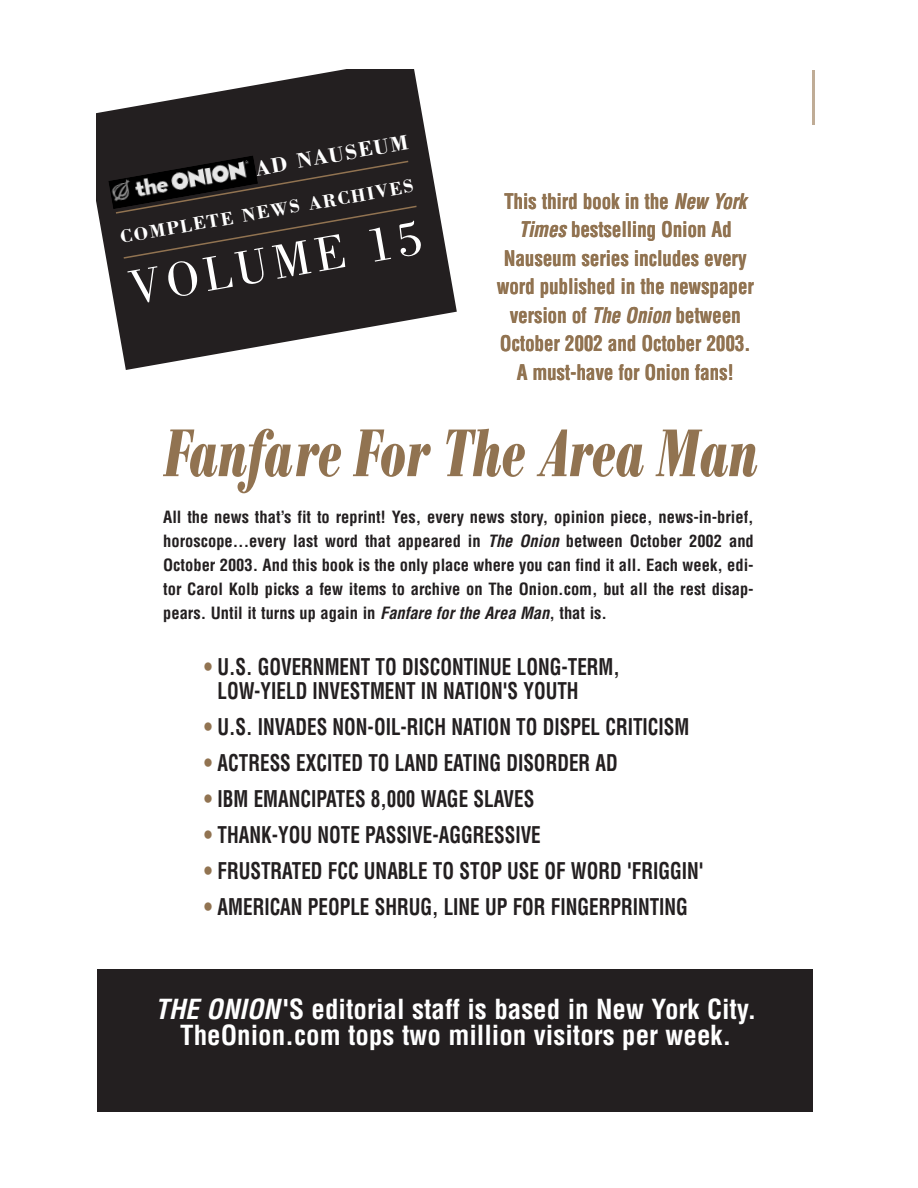
<style>
.page{position:relative;width:918px;height:1188px;background:#fff}
.page>*{position:absolute;margin:0;border:0;box-sizing:border-box;transform-origin:0 0}
.t1{font:italic 700 condensed 66px "Bodoni BE";color:#917351;scale:.85 1}
.t2{font:49.95px "Bodoni";color:#fff}
.t3{font:700 condensed 27px/25.5px "Helvetica";color:#fff;text-align:center}
.t4{font:700 condensed 22.5px/24px "Helvetica";color:#231f20;scale:.85 1}
.t5{font:700 21.6px "Bodoni";color:#fff}
.t6{font:700 condensed 21px/28.5px "Helvetica";color:#917351;text-align:center;scale:.9 1}
.t7{font:700 18.9px "Bodoni";color:#fff}
.t8{font:700 condensed 16.5px/24px "Helvetica";color:#231f20;text-align:justify}
.s1{font-style:italic}
.s2{color:#917351}
</style>
<div class="page">
<hr style="left:812px;top:70px;width:2px;height:54px;background:#c0ac96">
<div style="left:97px;top:969px;width:716px;height:142px;background:#231f20"></div>
<svg style="left:96px;top:69px;width:361px;height:301px;fill:#231f20"></svg>
<div style="left:108px;top:155px;width:310px;height:105px;background:#231f20"></div>
<img style="left:108px;top:155px;width:150px;height:54px">
<h3 class="t5" style="left:111px;top:186px;width:301px;rotate:-10deg">THE ONION AD NAUSEUM</h3>
<p class="t7" style="left:119px;top:231px;width:299px;rotate:-10deg">COMPLETE NEWS ARCHIVES</p>
<h2 class="t2" style="left:126px;top:270px;width:298px;rotate:-10deg">VOLUME 15</h2>
<p class="t6" style="left:497px;top:189px;width:287px">This third book in the <span class="s1">New York<br>Times</span> bestselling Onion Ad<br>Nauseum series includes every word published in the newspaper version of <span class="s1">The Onion</span> between<br>October 2002 and October 2003.<br>A must-have for Onion fans!</p>
<h1 class="t1" style="left:163px;top:429px;width:698px">Fanfare For The Area Man</h1>
<p class="t8" style="left:163px;top:506px;width:592px">All the news that’s fit to reprint! Yes, every news story, opinion piece, news-in-brief, horoscope...every last word that appeared in <span class="s1">The Onion</span> between October 2002 and October 2003. And this book is the only place where you can find it all. Each week, edi&shy;tor Carol Kolb picks a few items to archive on The Onion.com, but all the rest disap&shy;pears. Until it turns up again in <span class="s1">Fanfare for the Area Man</span>, that is.</p>
<h3 class="t4" style="left:217px;top:656px;width:475px;text-indent:-13px"><span class="s2">•</span> U.S. GOVERNMENT TO DISCONTINUE LONG-TERM,<br>LOW-YIELD INVESTMENT IN NATION'S YOUTH</h3>
<h3 class="t4" style="left:204px;top:716px;width:572px"><span class="s2">•</span> U.S. INVADES NON-OIL-RICH NATION TO DISPEL CRITICISM</h3>
<h3 class="t4" style="left:204px;top:752px;width:488px"><span class="s2">•</span> ACTRESS EXCITED TO LAND EATING DISORDER AD</h3>
<h3 class="t4" style="left:204px;top:788px;width:390px"><span class="s2">•</span> IBM EMANCIPATES 8,000 WAGE SLAVES</h3>
<h3 class="t4" style="left:204px;top:824px;width:397px"><span class="s2">•</span> THANK-YOU NOTE PASSIVE-AGGRESSIVE</h3>
<h3 class="t4" style="left:204px;top:860px;width:589px"><span class="s2">•</span> FRUSTRATED FCC UNABLE TO STOP USE OF WORD 'FRIGGIN'</h3>
<h3 class="t4" style="left:204px;top:896px;width:570px"><span class="s2">•</span> AMERICAN PEOPLE SHRUG, LINE UP FOR FINGERPRINTING</h3>
<h3 class="t3" style="left:155px;top:999px;width:603px"><span class="s1">THE ONION</span>'S editorial staff is based in New York City.<br>TheOnion.com tops two million visitors per week.</h3>
</div>
